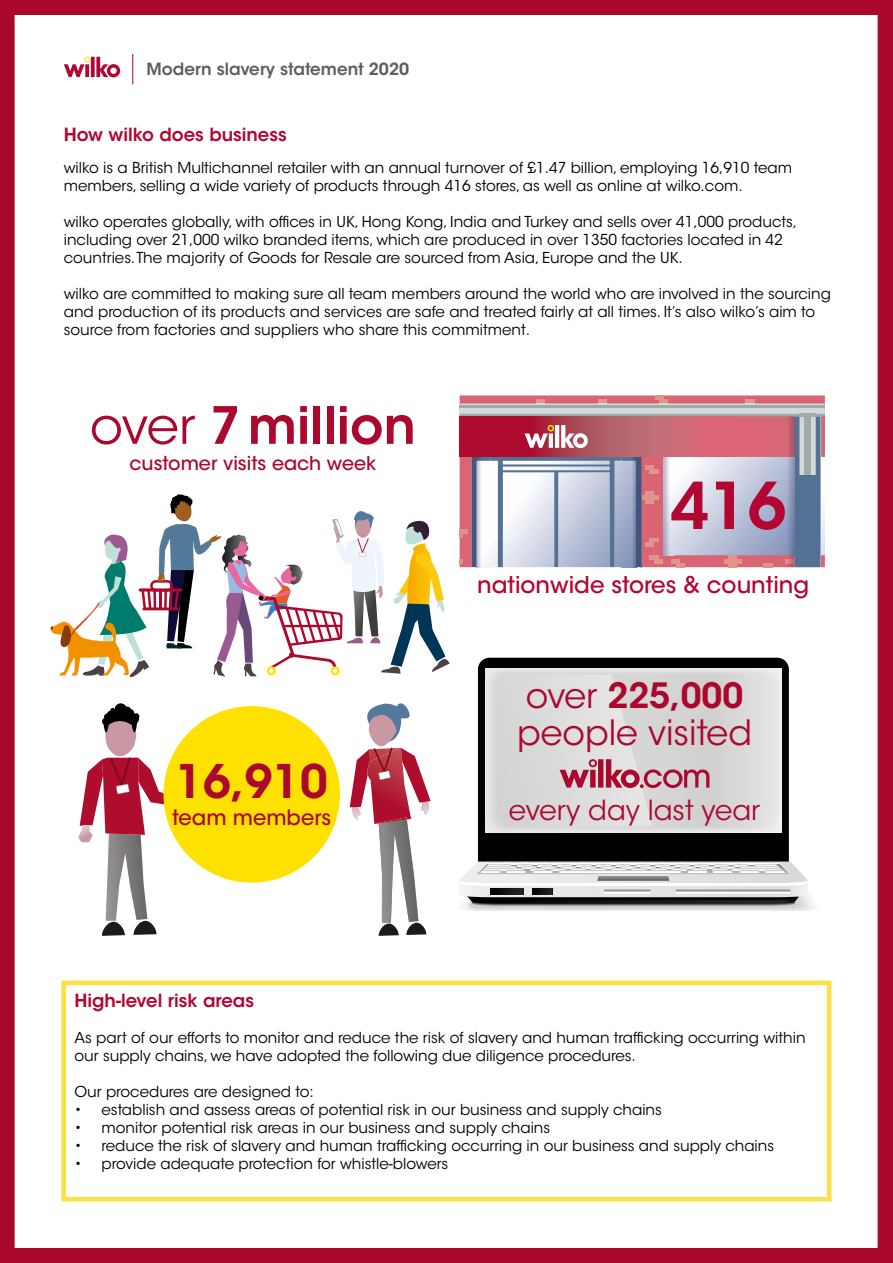
<style>
.page{position:relative;width:893px;height:1263px;background:#fff}
.page>*{position:absolute;margin:0;border:0;box-sizing:border-box;transform-origin:0 0}
.t1{font:600 64.05px "ITC Avant Garde Std";color:#b10732}
.t2{font:600 51px "ITC Avant Garde Std";color:#ab082d}
.t3{font:600 46.05px "ITC Avant Garde Std";color:#ab082d}
.t4{font:34.65px "ITC Avant Garde Std";color:#ab082d}
.t5{font:600 34.65px "ITC Avant Garde Std";color:#ab082d}
.t6{font:27.6px "ITC Avant Garde Std";color:#ab082d}
.t7{font:500 22.95px "ITC Avant Garde Std";color:#b10732}
.t8{font:500 21px "ITC Avant Garde Std";color:#ab082d}
.t9{font:500 19.05px "ITC Avant Garde Std";color:#ab082d}
.t10{font:600 18px "ITC Avant Garde Std";color:#b10732}
.t11{font:600 16.65px "ITC Avant Garde Std";color:#5e5e5d}
.t12{font:15px/18px "ITC Avant Garde Std";color:#000}
.s1{font-weight:400}
</style>
<div class="page">
<div style="left:0;top:0;width:893px;height:1263px;background:#fff;border:15px solid #ab082d"></div>
<svg style="left:64px;top:57px;width:56px;height:20px"></svg>
<hr style="left:132px;top:54px;width:1px;height:30px;background:#b10732">
<svg style="left:478px;top:658px;width:311px;height:203px;background:#383838"></svg>
<svg style="left:460px;top:861px;width:355px;height:50px"></svg>
<svg style="left:491px;top:672px;width:284px;height:157px;background:#d7d1d3"></svg>
<div style="left:123px;top:707px;width:8px;height:8px;background:#000;border-radius:50%"></div>
<svg style="left:114px;top:703px;width:13px;height:14px"></svg>
<svg style="left:78px;top:708px;width:108px;height:228px"></svg>
<div style="left:163px;top:706px;width:177px;height:177px;background:#ffe100;border-radius:50%"></div>
<svg style="left:350px;top:703px;width:81px;height:233px"></svg>
<div style="left:62px;top:980px;width:769px;height:221px;border:4px solid #ffe043"></div>
<svg style="left:50px;top:494px;width:400px;height:184px"></svg>
<svg style="left:460px;top:395px;width:365px;height:172px;background:#bd9cac"></svg>
<p class="t11" style="left:147px;top:59px;width:264px">Modern slavery statement 2020</p>
<p class="t10" style="left:64px;top:123px;width:224px">How wilko does business</p>
<p class="t12" style="left:64px;top:159px;width:730px">wilko is a British Multichannel retailer with an annual turnover of £1.47 billion, employing 16,910 team members, selling a wide variety of products through 416 stores, as well as online at wilko.com.</p>
<p class="t12" style="left:64px;top:213px;width:735px">wilko operates globally, with offices in UK, Hong Kong, India and Turkey and sells over 41,000 products, including over 21,000 wilko branded items, which are produced in over 1350 factories located in 42 countries. The majority of Goods for Resale are sourced from Asia, Europe and the UK.</p>
<p class="t12" style="left:64px;top:285px;width:769px">wilko are committed to making sure all team members around the world who are involved in the sourcing and production of its products and services are safe and treated fairly at all times. It’s also wilko’s aim to source from factories and suppliers who share this commitment.</p>
<p class="t2" style="left:90px;top:393px;width:327px"><span class="s1">over</span> 7million</p>
<p class="t9" style="left:129px;top:451px;width:248px">customer visits each week</p>
<p class="t3" style="left:175px;top:752px;width:154px">16,910</p>
<p class="t8" style="left:172px;top:804px;width:161px">team members</p>
<p class="t1" style="left:671px;top:465px;width:117px">416</p>
<p class="t7" style="left:477px;top:571px;width:334px">nationwide stores &amp; counting</p>
<p class="t5" style="left:526px;top:673px;width:219px"><span class="s1">over</span> 225,000</p>
<p class="t4" style="left:517px;top:711px;width:237px">people visited</p>
<p class="t6" style="left:509px;top:793px;width:253px">every day last year</p>
<p class="t10" style="left:75px;top:989px;width:181px">High-level risk areas</p>
<p class="t12" style="left:75px;top:1029px;width:732px">As part of our efforts to monitor and reduce the risk of slavery and human trafficking occurring within our supply chains, we have adopted the following due diligence procedures.</p>
<p class="t12" style="left:75px;top:1083px;width:241px">Our procedures are designed to:</p>
<p class="t12" style="left:75px;top:1101px;width:589px">• establish and assess areas of potential risk in our business and supply chains</p>
<p class="t12" style="left:75px;top:1119px;width:477px">• monitor potential risk areas in our business and supply chains</p>
<p class="t12" style="left:75px;top:1137px;width:701px">• reduce the risk of slavery and human trafficking occurring in our business and supply chains</p>
<p class="t12" style="left:75px;top:1155px;width:375px">• provide adequate protection for whistle-blowers</p>
</div>
